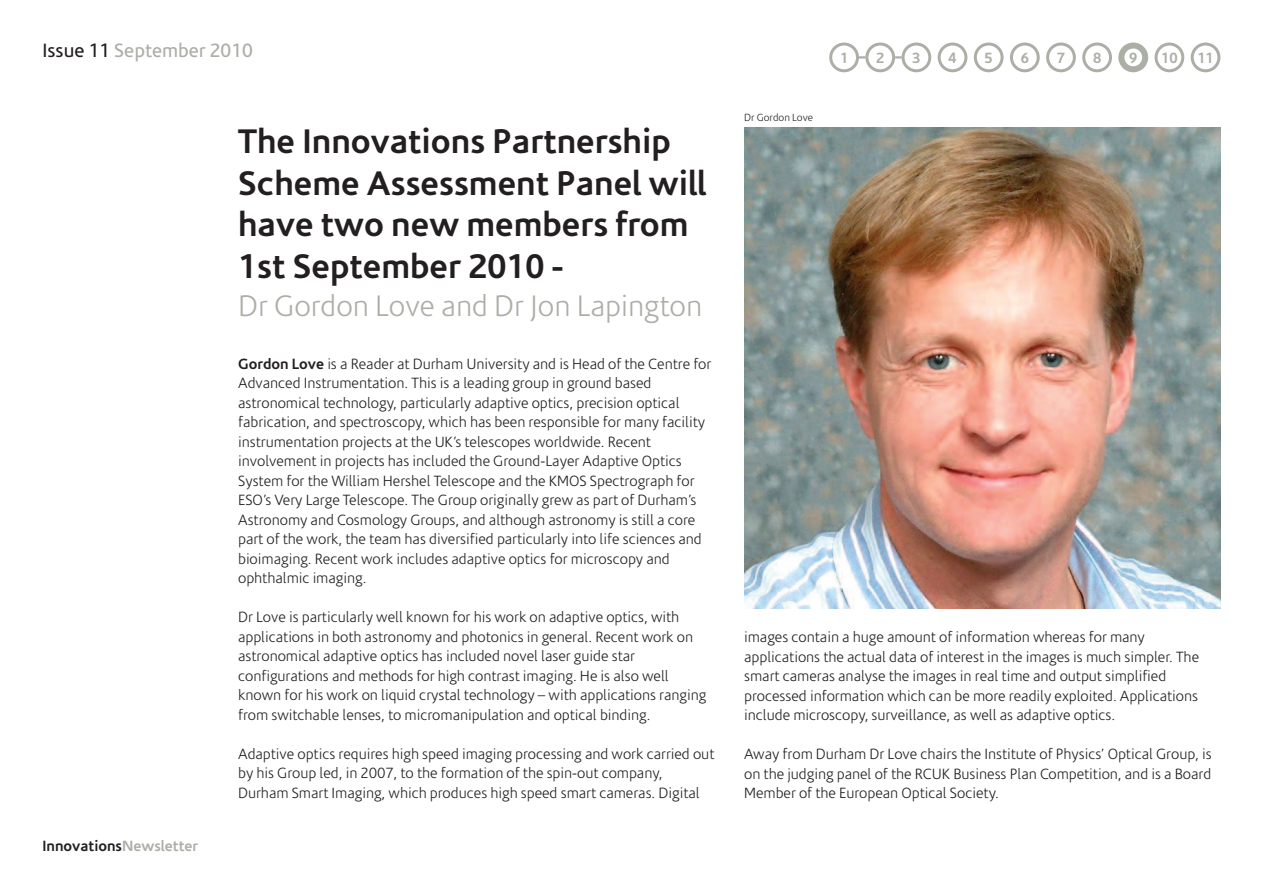
<style>
.page{position:relative;width:1263px;height:893px;background:#fff}
.page>*{position:absolute;margin:0;border:0;box-sizing:border-box;transform-origin:0 0}
.t1{font:700 34.5px/41.4px "Corisande";color:#231f20}
.t2{font:300 30px "Corisande";color:#acafa6}
.t3{font:19.5px "Corisande";color:#acafa6}
.t4{font:300 15px/19.5px "Corisande";color:#231f20}
.t5{font:700 15px "Corisande";color:#231f20}
.t6{font:700 15px "Corisande";color:#acafa6}
.t7{font:300 10.5px "Corisande";color:#231f20}
.s1{color:#231f20}
.s2{color:#acafa6}
.s3{font-weight:700}
</style>
<div class="page">
<img style="left:744px;top:128px;width:476px;height:480px">
<svg style="left:938px;top:43px;width:29px;height:29px"></svg>
<svg style="left:974px;top:43px;width:29px;height:29px"></svg>
<svg style="left:1010px;top:43px;width:30px;height:29px"></svg>
<svg style="left:1046px;top:43px;width:30px;height:29px"></svg>
<svg style="left:1082px;top:43px;width:30px;height:29px"></svg>
<svg style="left:1154px;top:43px;width:30px;height:29px"></svg>
<svg style="left:1191px;top:43px;width:29px;height:29px"></svg>
<svg style="left:1118px;top:43px;width:30px;height:29px"></svg>
<svg style="left:829px;top:43px;width:102px;height:29px"></svg>
<h3 class="t3" style="left:43px;top:43px;width:212px"><span class="s1">Issue 11</span> September 2010</h3>
<h1 class="t1" style="left:238px;top:124px;width:470px">The Innovations Partnership<br>Scheme Assessment Panel will have two new members from<br>1st September 2010 -</h1>
<h2 class="t2" style="left:238px;top:294px;width:465px">Dr Gordon Love and Dr Jon Lapington</h2>
<p class="t5" style="left:43px;top:840px;width:157px">Innovations<span class="s2">Newsletter</span></p>
<p class="t4" style="left:238px;top:355px;width:475px"><span class="s3">Gordon Love</span> is a Reader at Durham University and is Head of the Centre for Advanced Instrumentation. This is a leading group in ground based astronomical technology, particularly adaptive optics, precision optical fabrication, and spectroscopy, which has been responsible for many facility instrumentation projects at the UK’s telescopes worldwide. Recent involvement in projects has included the Ground-Layer Adaptive Optics System for the William Hershel Telescope and the KMOS Spectrograph for ESO’s Very Large Telescope. The Group originally grew as part of Durham’s Astronomy and Cosmology Groups, and although astronomy is still a core part of the work, the team has diversified particularly into life sciences and bioimaging. Recent work includes adaptive optics for microscopy and ophthalmic imaging.</p>
<p class="t4" style="left:238px;top:608px;width:470px">Dr Love is particularly well known for his work on adaptive optics, with applications in both astronomy and photonics in general. Recent work on astronomical adaptive optics has included novel laser guide star configurations and methods for high contrast imaging. He is also well known for his work on liquid crystal technology – with applications ranging from switchable lenses, to micromanipulation and optical binding.</p>
<p class="t4" style="left:238px;top:745px;width:478px">Adaptive optics requires high speed imaging processing and work carried out by his Group led, in 2007, to the formation of the spin-out company,<br>Durham Smart Imaging, which produces high speed smart cameras. Digital</p>
<p class="t7" style="left:744px;top:113px;width:70px">Dr Gordon Love</p>
<p class="t6" style="left:840px;top:52px;width:10px">1</p>
<p class="t6" style="left:876px;top:52px;width:10px">2</p>
<p class="t6" style="left:912px;top:52px;width:10px">3</p>
<p class="t6" style="left:948px;top:52px;width:10px">4</p>
<p class="t6" style="left:984px;top:52px;width:10px">5</p>
<p class="t6" style="left:1021px;top:52px;width:10px">6</p>
<p class="t6" style="left:1057px;top:52px;width:10px">7</p>
<p class="t6" style="left:1093px;top:52px;width:10px">8</p>
<p class="t6" style="left:1129px;top:52px;width:10px">9</p>
<p class="t6" style="left:1161px;top:52px;width:18px">10</p>
<p class="t6" style="left:1197px;top:52px;width:18px">11</p>
<p class="t4" style="left:744px;top:629px;width:456px">images contain a huge amount of information whereas for many applications the actual data of interest in the images is much simpler. The smart cameras analyse the images in real time and output simplified processed information which can be more readily exploited. Applications include microscopy, surveillance, as well as adaptive optics.</p>
<p class="t4" style="left:744px;top:746px;width:469px;text-align:justify">Away from Durham Dr Love chairs the Institute of Physics’ Optical Group, is on the judging panel of the RCUK Business Plan Competition, and is a Board Member of the European Optical Society.</p>
</div>
